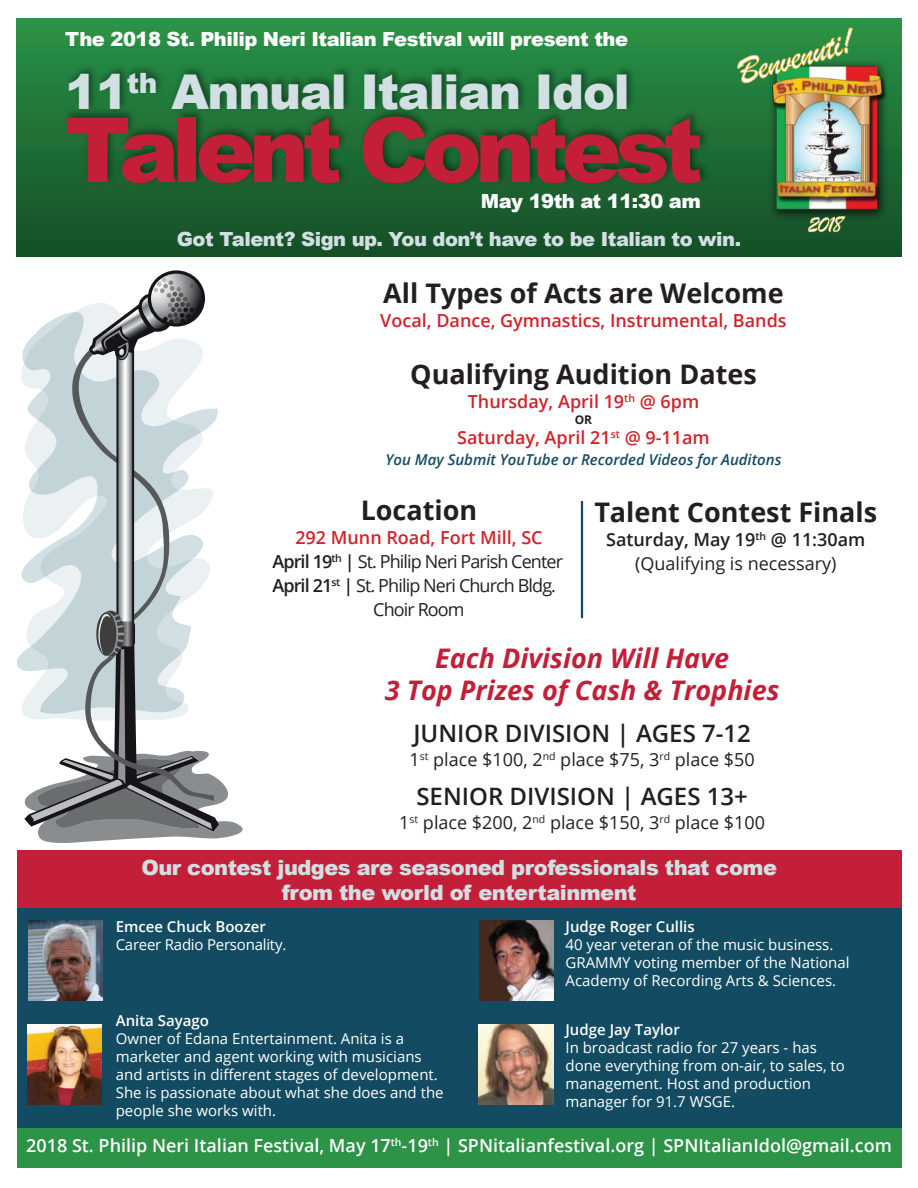
<style>
.page{position:relative;width:918px;height:1188px;background:#fff}
.page>*{position:absolute;margin:0;border:0;box-sizing:border-box;transform-origin:0 0}
.t1{font:900 90px "Arial";letter-spacing:-.075em;color:#c31f38}
.t2{font:900 48px "Arial";letter-spacing:-.025em;color:#d2dfe3}
.t3{font:700 27px "Open Sans";color:#231f20}
.t4{font:italic 700 27px/32.4px "Open Sans";color:#c31f38;text-align:center}
.t5{font:600 24px "Open Sans";color:#231f20}
.t6{font:900 21px/25.2px "Arial";letter-spacing:-.025em;color:#d2dfe3;text-align:center}
.t7{font:900 19.5px "Arial";letter-spacing:-.025em;color:#fff}
.t8{font:900 19.5px "Arial";letter-spacing:-.025em;color:#d2dfe3}
.t9{font:18px/24px "Open Sans";color:#231f20;text-align:center}
.t10{font:18px/24px "Open Sans";letter-spacing:-.05em;color:#231f20;text-align:center}
.t11{font:600 18px "Open Sans";color:#fff}
.t12{font:600 18px "Open Sans";color:#d1232a}
.t13{font:15px/18px "Open Sans";color:#fff}
.t14{font:600 15px "Open Sans";color:#fff}
.t15{font:italic 600 15px "Open Sans";color:#134c62}
.t16{font:700 12px "Open Sans";color:#231f20}
.s1{font-weight:600;color:#d1232a}
.s2{font-weight:600}
</style>
<div class="page">
<div style="left:17px;top:19px;width:885px;height:238px;background:linear-gradient(to bottom,#2a9347,#154e27)"></div>
<img style="left:59px;top:39px;width:606px;height:53px">
<img style="left:59px;top:92px;width:836px;height:124px">
<img style="left:767px;top:59px;width:122px;height:164px">
<svg style="left:737px;top:28px;width:116px;height:55px"></svg>
<svg style="left:808px;top:216px;width:37px;height:16px"></svg>
<svg style="left:21px;top:270px;width:222px;height:573px"></svg>
<div style="left:17px;top:1127px;width:885px;height:41px;background:#2c9347"></div>
<div style="left:17px;top:850px;width:885px;height:59px;background:#c31f38"></div>
<div style="left:17px;top:908px;width:885px;height:219px;background:#134c62"></div>
<hr style="left:581px;top:501px;width:2px;height:117px;background:#134c62">
<img style="left:29px;top:921px;width:73px;height:80px">
<img style="left:480px;top:921px;width:74px;height:80px">
<img style="left:27px;top:1024px;width:75px;height:80px">
<img style="left:479px;top:1024px;width:74px;height:80px">
<h3 class="t7" style="left:65px;top:24px;width:564px">The 2018 St. Philip Neri Italian Festival will present the</h3>
<h2 class="t2" style="left:65px;top:57px;width:566px">11<sup>th</sup> Annual Italian Idol</h2>
<h1 class="t1" style="left:65px;top:85px;width:639px">Talent Contest</h1>
<h3 class="t7" style="left:481px;top:187px;width:222px">May 19th at 11:30 am</h3>
<h3 class="t8" style="left:177px;top:225px;width:566px">Got Talent? Sign up. You don’t have to be Italian to win.</h3>
<h3 class="t3" style="left:383px;top:274px;width:402px">All Types of Acts are Welcome</h3>
<p class="t12" style="left:380px;top:308px;width:408px">Vocal, Dance, Gymnastics, Instrumental, Bands</p>
<h3 class="t3" style="left:410px;top:355px;width:348px">Qualifying Audition Dates</h3>
<p class="t12" style="left:468px;top:389px;width:233px">Thursday, April 19<sup>th</sup> @ 6pm</p>
<p class="t16" style="left:575px;top:411px;width:19px">OR</p>
<p class="t12" style="left:457px;top:425px;width:254px">Saturday, April 21<sup>st</sup> @ 9-11am</p>
<p class="t15" style="left:386px;top:450px;width:397px">You May Submit YouTube or Recorded Videos for Auditons</p>
<h3 class="t3" style="left:361px;top:491px;width:118px">Location</h3>
<p class="t10" style="left:272px;top:525px;width:292px"><span class="s1">292 Munn Road, Fort Mill, SC<br></span><span class="s2">April 19</span><sup>th</sup> <span class="s2">|</span> St. Philip Neri Parish Center<br><span class="s2">April 21</span><sup>st</sup> <span class="s2">|</span> St. Philip Neri Church Bldg.<br>Choir Room</p>
<h3 class="t3" style="left:594px;top:493px;width:284px">Talent Contest Finals</h3>
<p class="t9" style="left:606px;top:527px;width:261px"><span class="s2">Saturday, May 19</span><sup>th</sup> <span class="s2">@ 11:30am </span>(Qualifying is necessary)</p>
<h3 class="t4" style="left:385px;top:641px;width:396px">Each Division Will Have<br>3 Top Prizes of Cash &amp; Trophies</h3>
<h3 class="t5" style="left:413px;top:717px;width:339px">JUNIOR DIVISION | AGES 7-12</h3>
<p class="t9" style="left:410px;top:747px;width:347px">1<sup>st</sup> place $100, 2<sup>nd</sup> place $75, 3<sup>rd</sup> place $50</p>
<h3 class="t5" style="left:416px;top:780px;width:333px">SENIOR DIVISION | AGES 13+</h3>
<p class="t9" style="left:399px;top:810px;width:367px">1<sup>st</sup> place $200, 2<sup>nd</sup> place $150, 3<sup>rd</sup> place $100</p>
<h3 class="t6" style="left:142px;top:854px;width:637px">Our contest judges are seasoned professionals that come from the world of entertainment</h3>
<p class="t14" style="left:116px;top:916px;width:152px">Emcee Chuck Boozer</p>
<p class="t13" style="left:116px;top:935px;width:172px">Career Radio Personality.</p>
<p class="t14" style="left:116px;top:1011px;width:95px">Anita Sayago</p>
<p class="t13" style="left:116px;top:1030px;width:329px">Owner of Edana Entertainment. Anita is a marketer and agent working with musicians and artists in different stages of development.<br>She is passionate about what she does and the people she works with.</p>
<p class="t14" style="left:566px;top:916px;width:131px">Judge Roger Cullis</p>
<p class="t13" style="left:566px;top:935px;width:286px">40 year veteran of the music business.<br>GRAMMY voting member of the National<br>Academy of Recording Arts &amp; Sciences.</p>
<p class="t14" style="left:565px;top:1020px;width:116px">Judge Jay Taylor</p>
<p class="t13" style="left:565px;top:1039px;width:281px">In broadcast radio for 27 years - has done everything from on-air, to sales, to management. Host and production manager for 91.7 WSGE.</p>
<p class="t11" style="left:26px;top:1133px;width:867px">2018 St. Philip Neri Italian Festival, May 17<sup>th</sup>-19<sup>th</sup> | SPNitalianfestival.org | SPNItalianIdol@gmail.com</p>
</div>
